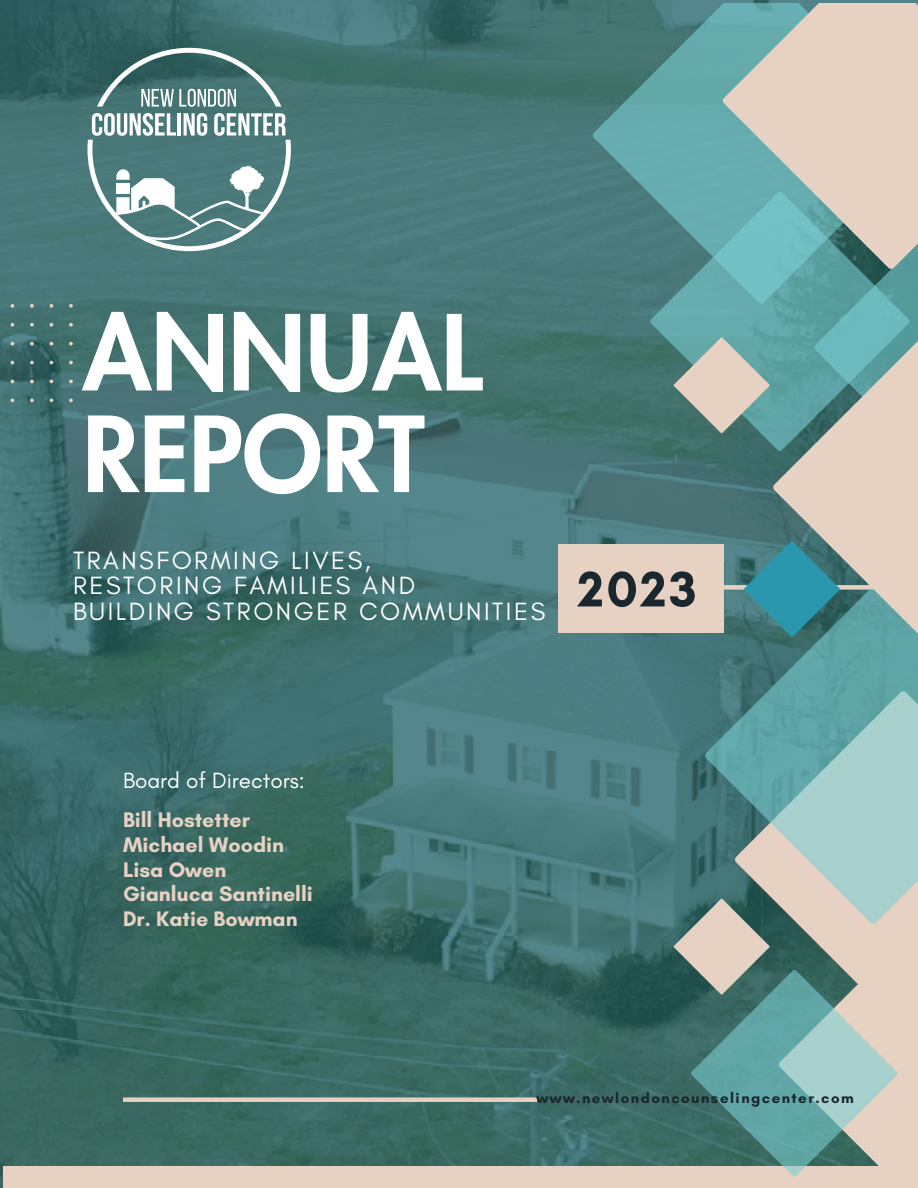
<style>
.page{position:relative;width:918px;height:1188px;background:#fff}
.page>*{position:absolute;margin:0;border:0;box-sizing:border-box;transform-origin:0 0}
.t1{font:800 101.55px/101.6px "Futura LT Pro";color:#fff}
.t2{font:700 50.85px "Glacial Indifference";color:#1b272f}
.t3{font:25.5px/25.5px "Glacial Indifference";letter-spacing:.1em;color:#fff}
.t4{font:22.5px "Glacial Indifference";color:#fff}
.t5{font:700 21.45px/24.8px "Glacial Indifference";color:#e7d1c2}
.t6{font:700 15px "Glacial Indifference";letter-spacing:.1em;color:#1b272f}
</style>
<div class="page">
<img style="left:0;top:0;width:918px;height:1188px">
<div style="left:558px;top:544px;width:166px;height:89px;background:#e7d1c2"></div>
<div style="left:4px;top:1166px;width:914px;height:22px;background:#e7d1c2"></div>
<div style="left:123px;top:1097px;width:414px;height:5px;background:#e7d1c2"></div>
<svg style="left:0;top:304px;width:73px;height:98px;background:#426f6d"></svg>
<div style="left:724px;top:585px;width:171px;height:5px;background:#d9c9bc"></div>
<svg style="left:97px;top:48px;width:184px;height:59px;background:#59807f"></svg>
<svg style="left:87px;top:113px;width:204px;height:138px"></svg>
<svg style="left:703px;top:586px;width:215px;height:339px;background:#7dabaa"></svg>
<svg style="left:772px;top:318px;width:146px;height:339px;background:#b1b7ae"></svg>
<svg style="left:649px;top:305px;width:262px;height:147px;background:#71a3a0"></svg>
<svg style="left:592px;top:3px;width:326px;height:302px;background:#569394"></svg>
<svg style="left:721px;top:3px;width:197px;height:267px;background:#b6c2ba"></svg>
<svg style="left:777px;top:895px;width:141px;height:271px;background:#c5beb1"></svg>
<svg style="left:690px;top:969px;width:209px;height:208px;background:#80a7a1"></svg>
<svg style="left:673px;top:898px;width:97px;height:97px;background:#8b978e"></svg>
<svg style="left:744px;top:541px;width:96px;height:96px;background:#368491"></svg>
<svg style="left:673px;top:337px;width:97px;height:97px;background:#9db0a7"></svg>
<p class="t1" style="left:83px;top:307px;width:401px">ANNUAL<br>REPORT</p>
<h1 class="t3" style="left:73px;top:547px;width:474px">TRANSFORMING LIVES,<br>RESTORING FAMILIES AND<br>BUILDING STRONGER COMMUNITIES</h1>
<p class="t2" style="left:578px;top:558px;width:120px">2023</p>
<p class="t4" style="left:123px;top:767px;width:183px">Board of Directors:</p>
<h3 class="t5" style="left:123px;top:807px;width:191px">Bill Hostetter<br>Michael Woodin<br>Lisa Owen<br>Gianluca Santinelli<br>Dr. Katie Bowman</h3>
<h2 class="t6" style="left:537px;top:1089px;width:319px">www.newlondoncounselingcenter.com</h2>
</div>
